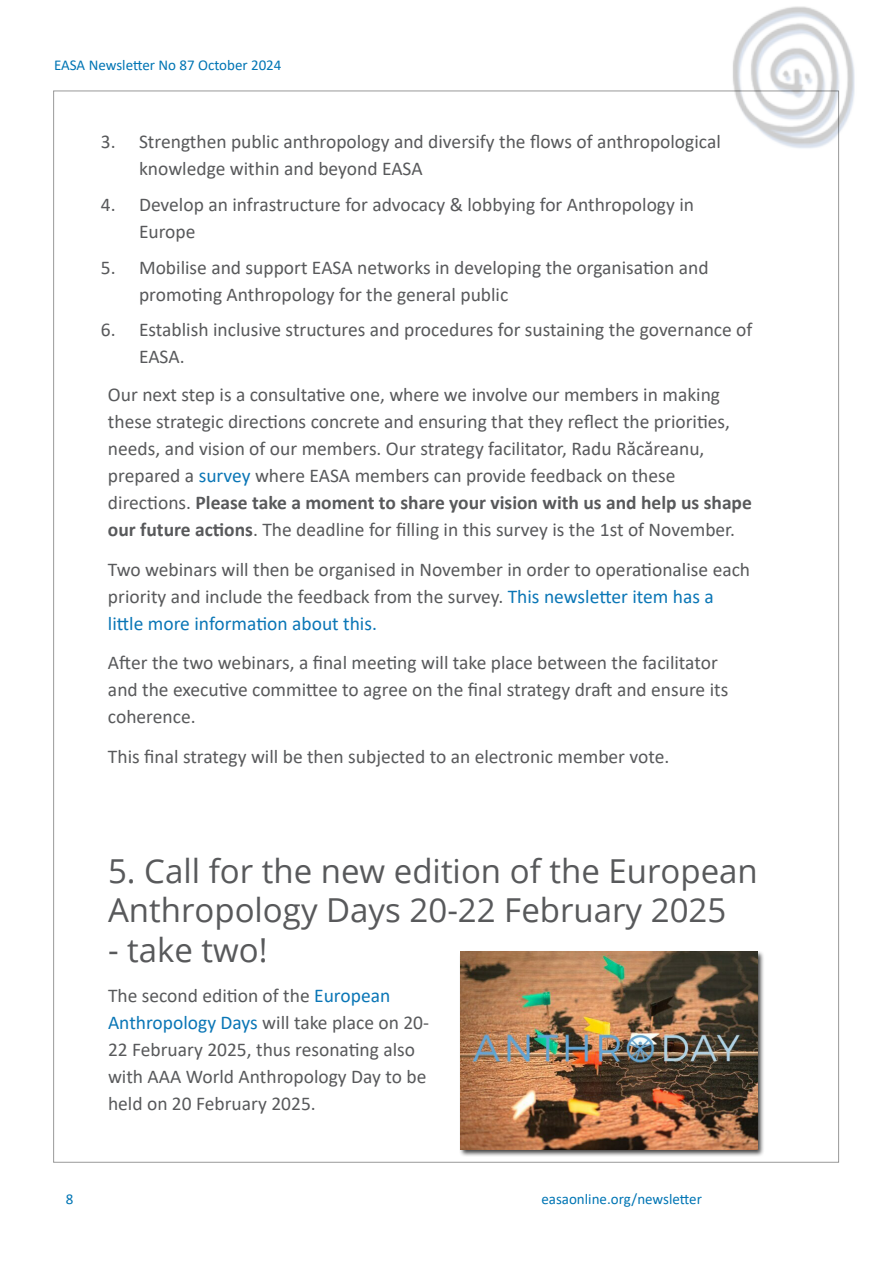
<style>
.page{position:relative;width:893px;height:1263px;background:#fff}
.page>*{position:absolute;margin:0;border:0;box-sizing:border-box;transform-origin:0 0}
.t1{font:33px/39.6px "Open Sans";color:#58595b}
.t2{font:19.5px/27px "Calibri";color:#58595b}
.t3{font:15px "Calibri";color:#0075b4}
.s1{color:#0a76b6}
.s2{font-weight:700}
</style>
<div class="page">
<img style="left:695px;top:6px;width:160px;height:151px">
<div style="left:459px;top:950px;width:305px;height:207px;background:#000;opacity:.75"></div>
<img style="left:461px;top:951px;width:296px;height:198px">
<p class="t3" style="left:54px;top:54px;width:229px">EASA Newsletter No 87 October 2024</p>
<p class="t2" style="left:139px;top:128px;width:583px;text-indent:-38px">3. Strengthen public anthropology and diversify the flows of anthropological knowledge within and beyond EASA</p>
<p class="t2" style="left:139px;top:191px;width:557px;text-indent:-38px">4. Develop an infrastructure for advocacy &amp; lobbying for Anthropology in<br>Europe</p>
<p class="t2" style="left:139px;top:253px;width:571px;text-indent:-38px">5. Mobilise and support EASA networks in developing the organisation and promoting Anthropology for the general public</p>
<p class="t2" style="left:139px;top:316px;width:615px;text-indent:-38px">6. Establish inclusive structures and procedures for sustaining the governance of<br>EASA.</p>
<p class="t2" style="left:108px;top:380px;width:645px">Our next step is a consultative one, where we involve our members in making these strategic directions concrete and ensuring that they reflect the priorities, needs, and vision of our members. Our strategy facilitator, Radu Răcăreanu, prepared a <span class="s1">survey</span> where EASA members can provide feedback on these directions. <span class="s2">Please take a moment to share your vision with us and help us shape our future actions</span>. The deadline for filling in this survey is the 1st of November.</p>
<p class="t2" style="left:108px;top:555px;width:644px">Two webinars will then be organised in November in order to operationalise each priority and include the feedback from the survey. <span class="s1">This newsletter item has a little more information about this.</span></p>
<p class="t2" style="left:108px;top:649px;width:622px">After the two webinars, a final meeting will take place between the facilitator and the executive committee to agree on the final strategy draft and ensure its coherence.</p>
<p class="t2" style="left:108px;top:743px;width:563px">This final strategy will be then subjected to an electronic member vote.</p>
<h1 class="t1" style="left:108px;top:850px;width:651px">5. Call for the new edition of the European<br>Anthropology Days 20-22 February 2025</h1>
<h1 class="t1" style="left:108px;top:929px;width:161px">- take two!</h1>
<p class="t2" style="left:108px;top:981px;width:323px">The second edition of the <span class="s1">European Anthropology Days</span> will take place on 20- 22 February 2025, thus resonating also with AAA World Anthropology Day to be held on 20 February 2025.</p>
<p class="t3" style="left:66px;top:1189px;width:9px">8</p>
<p class="t3" style="left:541px;top:1189px;width:162px">easaonline.org/newsletter</p>
</div>
